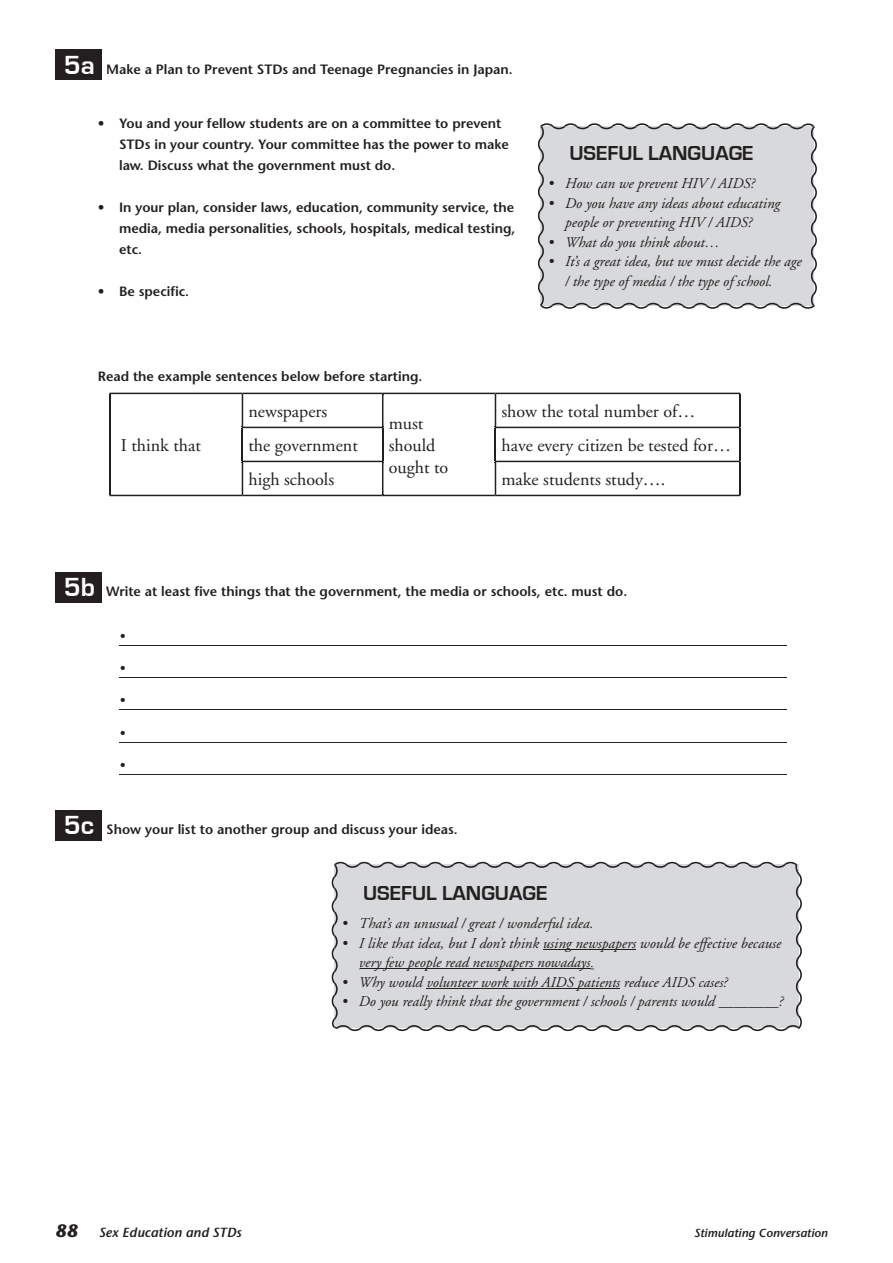
<style>
.page{position:relative;width:893px;height:1263px;background:#fff}
.page>*{position:absolute;margin:0;border:0;box-sizing:border-box;transform-origin:0 0}
.t1{font:700 21px "Eurostile";color:#231f20}
.t2{font:18px/21.6px "Adobe Garamond";color:#231f20}
.t3{font:italic 15px/32.2px "Adobe Garamond";color:#231f20}
.t4{font:600 13.5px/21px "Stone Sans";color:#231f20}
.t5{font:italic 600 13.5px "Stone Sans";color:#231f20}
.t6{font:italic 600 12px "Stone Sans";color:#231f20}
.s1{font-family:"Eurostile";font-weight:700;font-size:27px;color:#fff}
.s2{font-weight:700;font-size:18px}
</style>
<div class="page">
<div style="left:55px;top:50px;width:47px;height:30px;background:#231f20"></div>
<div style="left:55px;top:572px;width:47px;height:30px;background:#231f20"></div>
<hr style="left:119px;top:645px;width:668px;height:1px;background:#231f20">
<hr style="left:119px;top:677px;width:668px;height:1px;background:#231f20">
<hr style="left:119px;top:709px;width:668px;height:1px;background:#231f20">
<hr style="left:119px;top:742px;width:668px;height:1px;background:#231f20">
<hr style="left:119px;top:774px;width:668px;height:1px;background:#231f20">
<div style="left:55px;top:810px;width:47px;height:30px;background:#231f20"></div>
<svg style="left:109px;top:393px;width:631px;height:103px"></svg>
<svg style="left:538px;top:123px;width:279px;height:186px"></svg>
<div style="left:541px;top:126px;width:273px;height:180px;background:#d8d9db"></div>
<svg style="left:332px;top:862px;width:470px;height:169px"></svg>
<div style="left:335px;top:865px;width:464px;height:163px;background:#d8d9db"></div>
<p class="t4" style="left:64px;top:58px;width:450px"><span class="s1">5a</span> Make a Plan to Prevent STDs and Teenage Pregnancies in Japan.</p>
<p class="t4" style="left:119px;top:113px;width:391px;text-indent:-21px">• You and your fellow students are on a committee to prevent<br>STDs in your country. Your committee has the power to make law. Discuss what the government must do.</p>
<p class="t4" style="left:119px;top:197px;width:398px;text-align:justify;text-indent:-21px">• In your plan, consider laws, education, community service, the media, media personalities, schools, hospitals, medical testing, etc.</p>
<p class="t4" style="left:98px;top:281px;width:93px">• Be specific.</p>
<p class="t4" style="left:98px;top:365px;width:326px">Read the example sentences below before starting.</p>
<h1 class="t1" style="left:569px;top:142px;width:186px">USEFUL LANGUAGE</h1>
<p class="t3" style="left:548px;top:168px;width:208px">• How can we prevent HIV / AIDS?</p>
<p class="t3" style="left:565px;top:194px;width:217px;line-height:19.5px;text-indent:-17px">• Do you have any ideas about educating people or preventing HIV / AIDS?</p>
<p class="t3" style="left:548px;top:226px;width:173px">• What do you think about…</p>
<p class="t3" style="left:565px;top:252px;width:238px;line-height:19.5px;text-indent:-17px">• It’s a great idea, but we must decide the age / the type of media / the type of school.</p>
<h2 class="t2" style="left:121px;top:435px;width:82px">I think that</h2>
<h2 class="t2" style="left:501px;top:401px;width:195px">show the total number of…</h2>
<h2 class="t2" style="left:248px;top:401px;width:80px">newspapers</h2>
<h2 class="t2" style="left:389px;top:413px;width:61px">must should ought to</h2>
<h2 class="t2" style="left:248px;top:435px;width:111px">the government</h2>
<h2 class="t2" style="left:501px;top:435px;width:231px">have every citizen be tested for…</h2>
<h2 class="t2" style="left:248px;top:469px;width:87px">high schools</h2>
<h2 class="t2" style="left:501px;top:469px;width:165px">make students study….</h2>
<p class="t4" style="left:64px;top:581px;width:565px"><span class="s1">5b</span> Write at least five things that the government, the media or schools, etc. must do.</p>
<p class="t3" style="left:119px;top:620px;width:7px;text-align:justify">• • • • •</p>
<p class="t4" style="left:64px;top:819px;width:395px"><span class="s1">5c</span> Show your list to another group and discuss your ideas.</p>
<h1 class="t1" style="left:363px;top:882px;width:186px">USEFUL LANGUAGE</h1>
<p class="t3" style="left:342px;top:908px;width:253px">• That’s an unusual / great / wonderful idea.</p>
<p class="t3" style="left:359px;top:934px;width:424px;line-height:19.5px;text-indent:-17px">• I like that idea, but I don’t think using newspapers would be effective because very few people read newspapers nowadays.</p>
<p class="t3" style="left:342px;top:966px;width:387px">• Why would volunteer work with AIDS patients reduce AIDS cases?</p>
<p class="t3" style="left:342px;top:986px;width:443px">• Do you really think that the government / schools / parents would ________?</p>
<p class="t5" style="left:55px;top:1224px;width:188px"><span class="s2">88</span> Sex Education and STDs</p>
<p class="t6" style="left:694px;top:1226px;width:135px">Stimulating Conversation</p>
</div>
